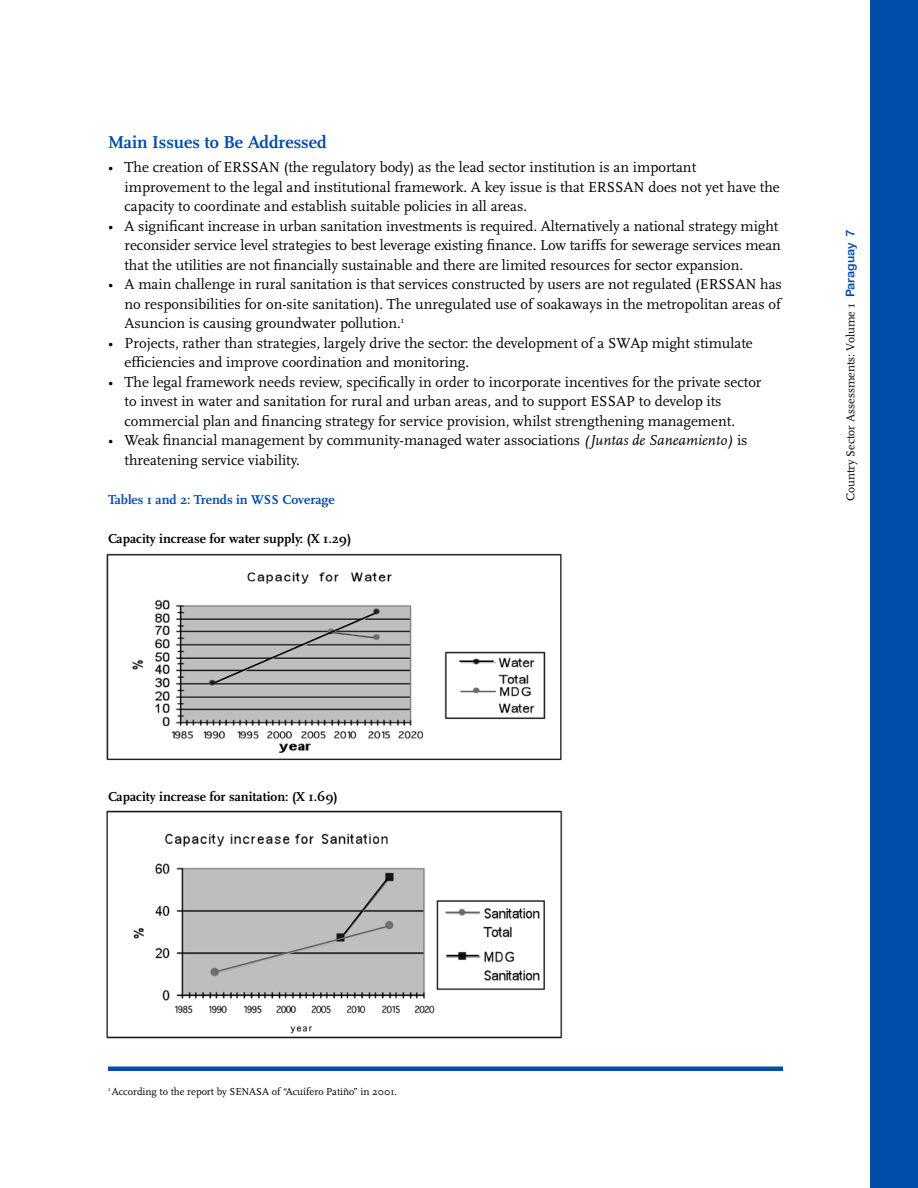
<style>
.page{position:relative;width:918px;height:1188px;background:#fff}
.page>*{position:absolute;margin:0;border:0;box-sizing:border-box;transform-origin:0 0}
.t1{font:700 18px "Scala";color:#004da8}
.t2{font:15px/19.5px "Scala";color:#000}
.t3{font:700 13.5px "Scala";color:#000}
.t4{font:700 13.5px "Scala";color:#004da8}
.t5{font:12px "Scala";color:#000}
.t6{font:10.5px "Scala";color:#000}
.s1{font-style:italic}
.s2{font-family:"Arial Rounded MT Bold";color:#004da8}
</style>
<div class="page">
<div style="left:870px;top:0;width:48px;height:1188px;background:#004da8"></div>
<div style="left:108px;top:1066px;width:675px;height:5px;background:#004da8"></div>
<img style="left:106px;top:810px;width:457px;height:229px">
<hr style="left:446px;top:955px;width:33px;height:1px;background:#000">
<hr style="left:446px;top:912px;width:34px;height:1px;background:#636467">
<svg style="left:214px;top:876px;width:176px;height:98px;background:#b4b5b5"></svg>
<img style="left:106px;top:553px;width:456px;height:208px">
<svg style="left:211px;top:611px;width:167px;height:74px;background:#a6a6a6"></svg>
<hr style="left:459px;top:660px;width:35px;height:2px;background:#000">
<p class="t1" style="left:108px;top:132px;width:220px">Main Issues to Be Addressed</p>
<p class="t2" style="left:125px;top:158px;width:657px;text-indent:-17px">• The creation of ERSSAN (the regulatory body) as the lead sector institution is an important improvement to the legal and institutional framework. A key issue is that ERSSAN does not yet have the capacity to coordinate and establish suitable policies in all areas.</p>
<p class="t2" style="left:125px;top:216px;width:658px;text-indent:-17px">• A significant increase in urban sanitation investments is required. Alternatively a national strategy might reconsider service level strategies to best leverage existing finance. Low tariffs for sewerage services mean that the utilities are not financially sustainable and there are limited resources for sector expansion.</p>
<p class="t2" style="left:125px;top:275px;width:659px;text-align:justify;text-indent:-17px">• A main challenge in rural sanitation is that services constructed by users are not regulated (ERSSAN has no responsibilities for on-site sanitation). The unregulated use of soakaways in the metropolitan areas of Asuncion is causing groundwater pollution.<sup>1</sup></p>
<p class="t2" style="left:125px;top:333px;width:630px;text-indent:-17px">• Projects, rather than strategies, largely drive the sector: the development of a SWAp might stimulate efficiencies and improve coordination and monitoring.</p>
<p class="t2" style="left:125px;top:372px;width:639px;text-indent:-17px">• The legal framework needs review, specifically in order to incorporate incentives for the private sector to invest in water and sanitation for rural and urban areas, and to support ESSAP to develop its commercial plan and financing strategy for service provision, whilst strengthening management.</p>
<p class="t2" style="left:125px;top:431px;width:625px;text-indent:-17px">• Weak financial management by community-managed water associations <span class="s1">(Juntas de Saneamiento)</span> is threatening service viability.</p>
<p class="t4" style="left:108px;top:492px;width:228px">Tables 1 and 2: Trends in WSS Coverage</p>
<p class="t3" style="left:108px;top:531px;width:245px">Capacity increase for water supply: (X 1.29)</p>
<p class="t5" style="left:844px;top:501px;width:273px;rotate:-90deg">Country Sector Assessments: Volume 1 <span class="s2">Paraguay 7</span></p>
<p class="t3" style="left:108px;top:789px;width:231px">Capacity increase for sanitation: (X 1.69)</p>
<p class="t6" style="left:108px;top:1085px;width:291px"><sup>1</sup> According to the report by SENASA of “Acuífero Patiño” in 2001.</p>
</div>
